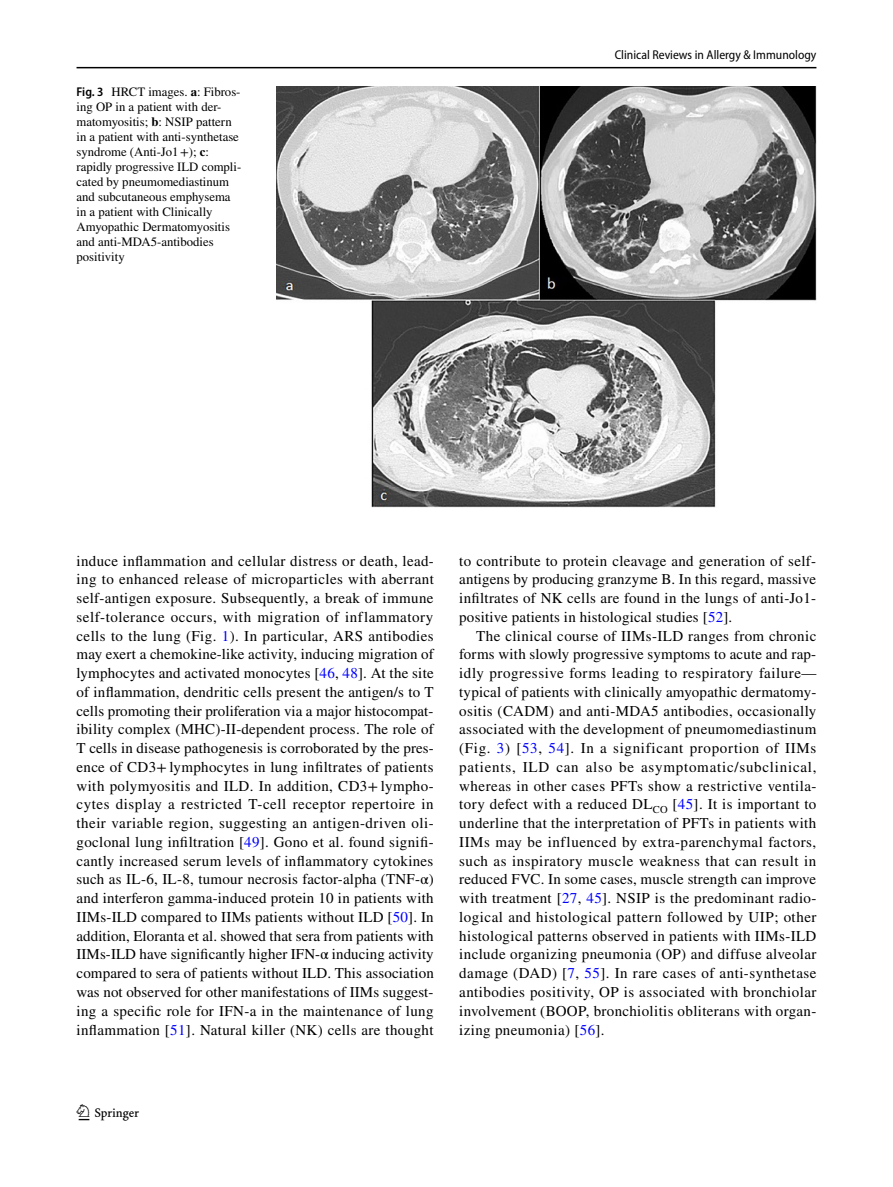
<style>
.page{position:relative;width:893px;height:1187px;background:#fff}
.page>*{position:absolute;margin:0;border:0;box-sizing:border-box;transform-origin:0 0}
.t1{font:22.5px "Springnew Regular 2";color:#000}
.t2{font:15px/18.8px "STIX";letter-spacing:.025em;color:#000;text-align:justify}
.t3{font:12.75px/15px "STIX";color:#000}
.t4{font:semi-condensed 12.75px "Myriad Pro";color:#000}
.s1{font-family:"Myriad Pro";font-weight:600;font-stretch:semi-condensed}
.s2{font-weight:700}
.s3{color:#00f}
</style>
<div class="page">
<hr style="left:77px;top:67px;width:739px;height:1px;background:#000">
<img style="left:276px;top:87px;width:540px;height:420px">
<p class="t3" style="left:77px;top:85px;width:166px"><span class="s1">Fig. 3</span> HRCT images. <span class="s2">a</span>: Fibros&shy;ing OP in a patient with der&shy;matomyositis; <span class="s2">b</span>: NSIP pattern in a patient with anti-synthetase syndrome (Anti-Jo1+); <span class="s2">c</span>: rapidly progressive ILD compli&shy;cated by pneumomediastinum and subcutaneous emphysema in a patient with Clinically<br>Amyopathic Dermatomyositis and anti-MDA5-antibodies positivity</p>
<p class="t4" style="left:615px;top:48px;width:203px">Clinical Reviews in Allergy &amp; Immunology</p>
<p class="t2" style="left:77px;top:552px;width:359px">induce inflammation and cellular distress or death, lead&shy;ing to enhanced release of microparticles with aberrant self-antigen exposure. Subsequently, a break of immune self-tolerance occurs, with migration of inflammatory cells to the lung (Fig. <span class="s3">1</span>). In particular, ARS antibodies may exert a chemokine-like activity, inducing migration of lymphocytes and activated monocytes [<span class="s3">46</span>, <span class="s3">48</span>]. At the site of inflammation, dendritic cells present the antigen/s to T cells promoting their proliferation via a major histocompat&shy;ibility complex (MHC)-II-dependent process. The role of T cells in disease pathogenesis is corroborated by the pres&shy;ence of CD3+ lymphocytes in lung infiltrates of patients with polymyositis and ILD. In addition, CD3+ lympho&shy;cytes display a restricted T-cell receptor repertoire in their variable region, suggesting an antigen-driven oli&shy;goclonal lung infiltration [<span class="s3">49</span>]. Gono et al. found signifi&shy;cantly increased serum levels of inflammatory cytokines such as IL-6, IL-8, tumour necrosis factor-alpha (TNF-α) and interferon gamma-induced protein 10 in patients with IIMs-ILD compared to IIMs patients without ILD [<span class="s3">50</span>]. In addition, Eloranta et al. showed that sera from patients with IIMs-ILD have significantly higher IFN-α inducing activity compared to sera of patients without ILD. This association was not observed for other manifestations of IIMs suggest&shy;ing a specific role for IFN-a in the maintenance of lung inflammation [<span class="s3">51</span>]. Natural killer (NK) cells are thought</p>
<p class="t2" style="left:459px;top:552px;width:359px">to contribute to protein cleavage and generation of self&shy;antigens by producing granzyme B. In this regard, massive infiltrates of NK cells are found in the lungs of anti-Jo1- positive patients in histological studies [<span class="s3">52</span>].</p>
<p class="t2" style="left:459px;top:627px;width:359px;text-indent:17px">The clinical course of IIMs-ILD ranges from chronic forms with slowly progressive symptoms to acute and rap&shy;idly progressive forms leading to respiratory failure— typical of patients with clinically amyopathic dermatomy&shy;ositis (CADM) and anti-MDA5 antibodies, occasionally associated with the development of pneumomediastinum (Fig. <span class="s3">3</span>) [<span class="s3">53</span>, <span class="s3">54</span>]. In a significant proportion of IIMs patients, ILD can also be asymptomatic/subclinical, whereas in other cases PFTs show a restrictive ventila&shy;tory defect with a reduced DL<sub>CO</sub> [<span class="s3">45</span>]. It is important to underline that the interpretation of PFTs in patients with IIMs may be influenced by extra-parenchymal factors, such as inspiratory muscle weakness that can result in reduced FVC. In some cases, muscle strength can improve with treatment [<span class="s3">27</span>, <span class="s3">45</span>]. NSIP is the predominant radio&shy;logical and histological pattern followed by UIP; other histological patterns observed in patients with IIMs-ILD include organizing pneumonia (OP) and diffuse alveolar damage (DAD) [<span class="s3">7</span>, <span class="s3">55</span>]. In rare cases of anti-synthetase antibodies positivity, OP is associated with bronchiolar involvement (BOOP, bronchiolitis obliterans with organ&shy;izing pneumonia) [<span class="s3">56</span>].</p>
<h1 class="t1" style="left:79px;top:1104px;width:62px">1 3</h1>
</div>
